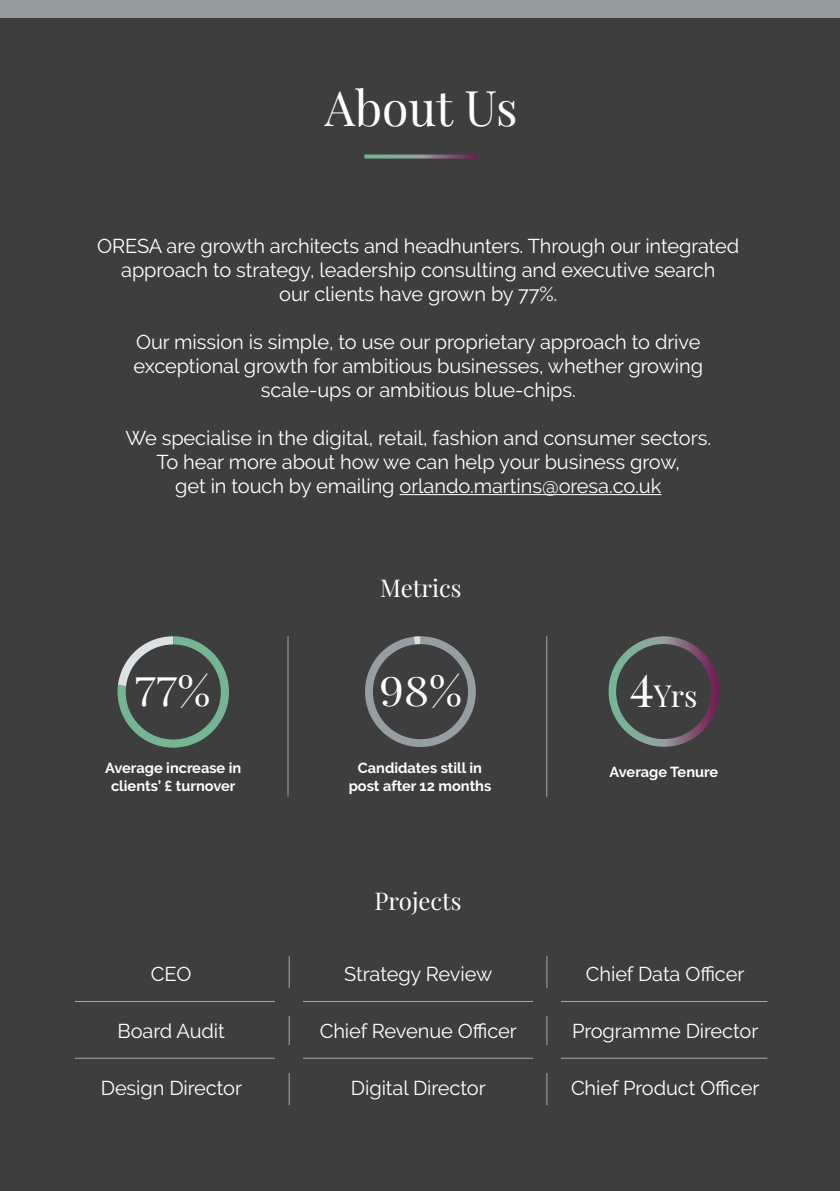
<style>
.page{position:relative;width:840px;height:1191px;background:#fff}
.page>*{position:absolute;margin:0;border:0;box-sizing:border-box;transform-origin:0 0}
.t1{font:48px "Playfair Display";color:#fff}
.t2{font:39.8px "Playfair Display";color:#fff;scale:1.12 1}
.t3{font:30px "Playfair Display";color:#fff}
.t4{font:24px "Playfair Display";color:#fff}
.t5{font:20px/24px "Raleway";letter-spacing:-.005em;color:#fff;text-align:center}
.t6{font:700 14.6px/17.4px "Raleway";color:#fff;text-align:center}
.s1{font-size:44.8px}
</style>
<div class="page">
<div style="left:0;top:0;width:839px;height:1191px;background:#3e3e3f"></div>
<div style="left:0;top:0;width:839px;height:17px;background:#979c9f"></div>
<svg style="left:364px;top:154px;width:113px;height:4px"></svg>
<hr style="left:399px;top:494px;width:262px;height:1px;background:#fff">
<hr style="left:75px;top:1001px;width:692px;height:1px;background:#a2a8b0">
<hr style="left:75px;top:1058px;width:692px;height:1px;background:#a2a8b0">
<hr style="left:546px;top:956px;width:1px;height:149px;background:#a2a8b0">
<hr style="left:289px;top:956px;width:1px;height:149px;background:#a2a8b0">
<div style="left:276px;top:988px;width:27px;height:27px;background:#3e3e3f"></div>
<div style="left:275px;top:1045px;width:28px;height:27px;background:#3e3e3f"></div>
<div style="left:533px;top:988px;width:27px;height:27px;background:#3e3e3f"></div>
<div style="left:532px;top:1045px;width:28px;height:27px;background:#3e3e3f"></div>
<svg style="left:117px;top:636px;width:112px;height:111px"></svg>
<div style="left:126px;top:644px;width:95px;height:95px;background:#3e3e3f;border-radius:50%"></div>
<svg style="left:365px;top:636px;width:110px;height:111px"></svg>
<div style="left:372px;top:644px;width:95px;height:95px;background:#3e3e3f;border-radius:50%"></div>
<svg style="left:608px;top:636px;width:110px;height:111px;background:#79767d"></svg>
<div style="left:615px;top:644px;width:95px;height:95px;background:#3e3e3f;border-radius:50%"></div>
<hr style="left:546px;top:636px;width:1px;height:160px;background:#a2a8b0">
<hr style="left:287px;top:636px;width:1px;height:160px;background:#a2a8b0">
<h1 class="t1" style="left:324px;top:70px;width:194px">About Us</h1>
<p class="t5" style="left:97px;top:234px;width:643px">ORESA are growth architects and headhunters. Through our integrated approach to strategy, leadership consulting and executive search<br>our clients have grown by 77%.</p>
<p class="t5" style="left:133px;top:330px;width:570px">Our mission is simple, to use our proprietary approach to drive exceptional growth for ambitious businesses, whether growing scale-ups or ambitious blue-chips.</p>
<p class="t5" style="left:125px;top:426px;width:586px">We specialise in the digital, retail, fashion and consumer sectors.<br>To hear more about how we can help your business grow,<br>get in touch by emailing orlando.martins@oresa.co.uk</p>
<h2 class="t2" style="left:135px;top:660px;width:69px">77%</h2>
<p class="t6" style="left:105px;top:759px;width:138px">Average increase in clients’ £ turnover</p>
<p class="t4" style="left:380px;top:569px;width:83px">Metrics</p>
<h2 class="t2" style="left:379px;top:659px;width:76px">98%</h2>
<p class="t6" style="left:348px;top:759px;width:144px">Candidates still in post after 12 months</p>
<p class="t4" style="left:374px;top:882px;width:88px">Projects</p>
<h3 class="t3" style="left:629px;top:673px;width:69px"><span class="s1">4</span>Yrs</h3>
<p class="t6" style="left:609px;top:763px;width:110px">Average Tenure</p>
<p class="t5" style="left:151px;top:962px;width:42px">CEO</p>
<p class="t5" style="left:344px;top:962px;width:149px">Strategy Review</p>
<p class="t5" style="left:585px;top:962px;width:160px">Chief Data Officer</p>
<p class="t5" style="left:117px;top:1018px;width:109px">Board Audit</p>
<p class="t5" style="left:319px;top:1018px;width:198px">Chief Revenue Officer</p>
<p class="t5" style="left:571px;top:1018px;width:188px">Programme Director</p>
<p class="t5" style="left:101px;top:1075px;width:143px">Design Director</p>
<p class="t5" style="left:351px;top:1075px;width:136px">Digital Director</p>
<p class="t5" style="left:570px;top:1075px;width:190px">Chief Product Officer</p>
</div>
